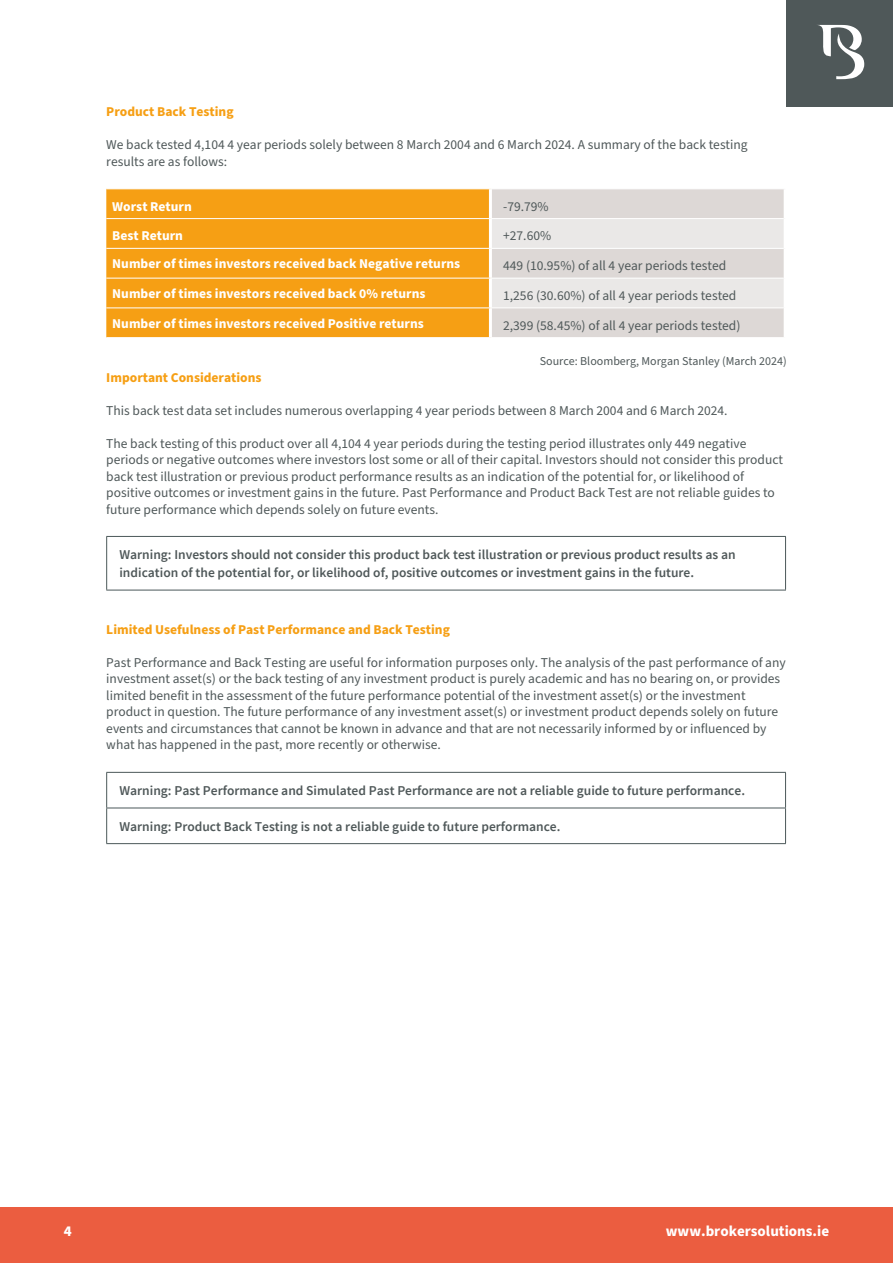
<style>
.page{position:relative;width:893px;height:1263px;background:#fff}
.page>*{position:absolute;margin:0;border:0;box-sizing:border-box;transform-origin:0 0}
.t1{font:700 15px "Source Sans Pro";color:#fff}
.t2{font:13.5px/16.5px "Source Sans Pro";color:#4f5859}
.t3{font:600 13.5px/18px "Source Sans Pro";color:#4f5859}
.t4{font:700 13.5px "Source Sans Pro";color:#fff}
.t5{font:700 13.5px "Source Sans Pro";color:#f69f14}
.t6{font:12px "Source Sans Pro";color:#4f5859}
</style>
<div class="page">
<div style="left:0;top:1208px;width:893px;height:55px;background:#eb5d40"></div>
<div style="left:787px;top:0;width:106px;height:106px;background:#4f5859"></div>
<svg style="left:818px;top:25px;width:46px;height:54px"></svg>
<div style="left:106px;top:189px;width:383px;height:148px;background:#f69f14"></div>
<svg style="left:492px;top:189px;width:292px;height:148px;background:#e2dedd"></svg>
<hr style="left:106px;top:218px;width:384px;height:1px;background:#fff">
<hr style="left:490px;top:218px;width:294px;height:1px;background:#fff">
<hr style="left:106px;top:248px;width:384px;height:1px;background:#fff">
<hr style="left:490px;top:248px;width:294px;height:1px;background:#fff">
<hr style="left:106px;top:278px;width:384px;height:1px;background:#fff">
<hr style="left:490px;top:278px;width:294px;height:1px;background:#fff">
<hr style="left:106px;top:307px;width:384px;height:1px;background:#fff">
<hr style="left:490px;top:307px;width:294px;height:1px;background:#fff">
<hr style="left:106px;top:536px;width:680px;height:1px;background:#4b5859">
<hr style="left:106px;top:537px;width:1px;height:53px;background:#4b5859">
<hr style="left:785px;top:537px;width:1px;height:53px;background:#4b5859">
<hr style="left:106px;top:590px;width:680px;height:1px;background:#4b5859">
<hr style="left:106px;top:772px;width:680px;height:1px;background:#4b5859">
<hr style="left:106px;top:773px;width:1px;height:35px;background:#4b5859">
<hr style="left:785px;top:773px;width:1px;height:35px;background:#4b5859">
<hr style="left:106px;top:808px;width:680px;height:1px;background:#4b5859">
<hr style="left:106px;top:808px;width:1px;height:35px;background:#4b5859">
<hr style="left:785px;top:808px;width:1px;height:35px;background:#4b5859">
<hr style="left:106px;top:843px;width:680px;height:1px;background:#4b5859">
<p class="t5" style="left:106px;top:103px;width:129px">Product Back Testing</p>
<p class="t2" style="left:106px;top:137px;width:643px">We back tested 4,104 4 year periods solely between 8 March 2004 and 6 March 2024. A summary of the back testing results are as follows:</p>
<p class="t4" style="left:112px;top:197px;width:81px">Worst Return</p>
<p class="t2" style="left:503px;top:198px;width:47px">-79.79%</p>
<p class="t4" style="left:112px;top:227px;width:72px">Best Return</p>
<p class="t2" style="left:503px;top:228px;width:50px">+27.60%</p>
<p class="t4" style="left:112px;top:255px;width:349px">Number of times investors received back Negative returns</p>
<p class="t2" style="left:503px;top:258px;width:225px">449 (10.95%) of all 4 year periods tested</p>
<p class="t4" style="left:112px;top:284px;width:315px">Number of times investors received back 0% returns</p>
<p class="t2" style="left:503px;top:288px;width:235px">1,256 (30.60%) of all 4 year periods tested</p>
<p class="t4" style="left:112px;top:314px;width:313px">Number of times investors received Positive returns</p>
<p class="t2" style="left:503px;top:317px;width:239px">2,399 (58.45%) of all 4 year periods tested)</p>
<p class="t6" style="left:540px;top:353px;width:248px">Source: Bloomberg, Morgan Stanley (March 2024)</p>
<p class="t5" style="left:106px;top:368px;width:157px">Important Considerations</p>
<p class="t2" style="left:106px;top:402px;width:623px">This back test data set includes numerous overlapping 4 year periods between 8 March 2004 and 6 March 2024.</p>
<p class="t2" style="left:106px;top:435px;width:678px">The back testing of this product over all 4,104 4 year periods during the testing period illustrates only 449 negative periods or negative outcomes where investors lost some or all of their capital. Investors should not consider this product back test illustration or previous product performance results as an indication of the potential for, or likelihood of positive outcomes or investment gains in the future. Past Performance and Product Back Test are not reliable guides to future performance which depends solely on future events.</p>
<p class="t3" style="left:119px;top:546px;width:618px">Warning: Investors should not consider this product back test illustration or previous product results as an indication of the potential for, or likelihood of, positive outcomes or investment gains in the future.</p>
<p class="t5" style="left:106px;top:620px;width:345px">Limited Usefulness of Past Performance and Back Testing</p>
<p class="t2" style="left:106px;top:655px;width:681px">Past Performance and Back Testing are useful for information purposes only. The analysis of the past performance of any investment asset(s) or the back testing of any investment product is purely academic and has no bearing on, or provides limited benefit in the assessment of the future performance potential of the investment asset(s) or the investment product in question. The future performance of any investment asset(s) or investment product depends solely on future events and circumstances that cannot be known in advance and that are not necessarily informed by or influenced by what has happened in the past, more recently or otherwise.</p>
<p class="t3" style="left:119px;top:782px;width:627px">Warning: Past Performance and Simulated Past Performance are not a reliable guide to future performance.</p>
<p class="t3" style="left:119px;top:818px;width:443px">Warning: Product Back Testing is not a reliable guide to future performance.</p>
<p class="t1" style="left:64px;top:1221px;width:9px">4</p>
<p class="t1" style="left:666px;top:1221px;width:165px">www.brokersolutions.ie</p>
</div>
